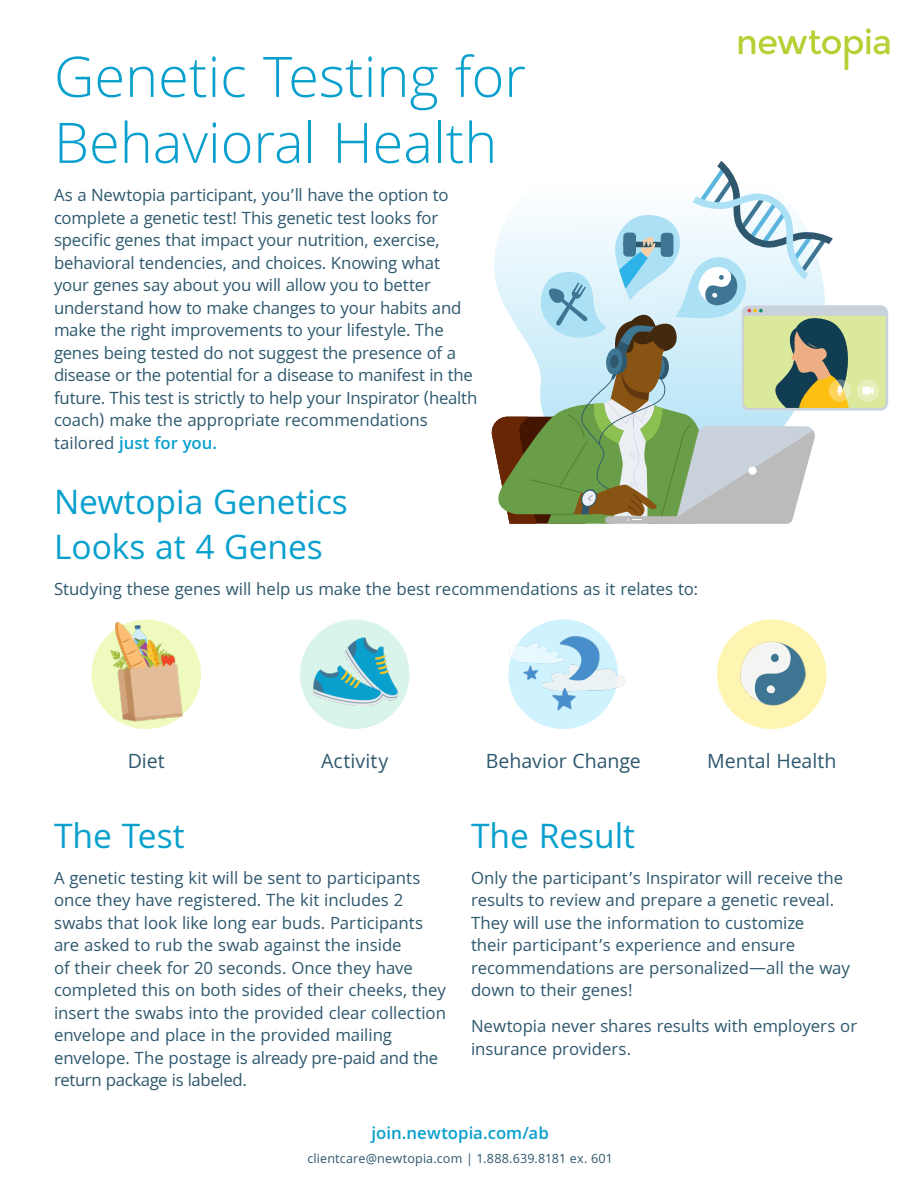
<style>
.page{position:relative;width:918px;height:1188px;background:#fff}
.page>*{position:absolute;margin:0;border:0;box-sizing:border-box;transform-origin:0 0}
.t1{font:300 60px/66px "Khula";color:#09a0ce}
.t2{font:36px/45px "Khula";color:#09a0ce}
.t3{font:21px "Khula";color:#2f586e}
.t4{font:18px/22.5px "Khula";color:#2f586e}
.t5{font:18px/22.5px "Khula";letter-spacing:-.01em;color:#2e596e}
.t6{font:600 18px "Khula";color:#09a0ce}
.t7{font:13.5px "Khula";letter-spacing:.01em;color:#2f586e}
.s1{font-weight:600;color:#09a0ce}
</style>
<div class="page">
<svg style="left:739px;top:28px;width:151px;height:42px"></svg>
<svg style="left:491px;top:161px;width:397px;height:363px"></svg>
<img style="left:508px;top:619px;width:118px;height:110px">
<img style="left:300px;top:619px;width:110px;height:110px">
<img style="left:91px;top:619px;width:110px;height:110px">
<img style="left:717px;top:619px;width:110px;height:110px">
<h1 class="t1" style="left:54px;top:50px;width:474px">Genetic Testing for<br>Behavioral Health</h1>
<p class="t5" style="left:54px;top:184px;width:425px">As a Newtopia participant, you’ll have the option to complete a genetic test! This genetic test looks for specific genes that impact your nutrition, exercise, behavioral tendencies, and choices. Knowing what your genes say about you will allow you to better understand how to make changes to your habits and make the right improvements to your lifestyle. The genes being tested do not suggest the presence of a disease or the potential for a disease to manifest in the future. This test is strictly to help your Inspirator (health coach) make the appropriate recommendations tailored <span class="s1">just for you.</span></p>
<h2 class="t2" style="left:54px;top:479px;width:295px">Newtopia Genetics<br>Looks at 4 Genes</h2>
<p class="t5" style="left:54px;top:578px;width:646px">Studying these genes will help us make the best recommendations as it relates to:</p>
<p class="t3" style="left:128px;top:748px;width:39px">Diet</p>
<p class="t3" style="left:321px;top:748px;width:69px">Activity</p>
<p class="t3" style="left:486px;top:748px;width:157px">Behavior Change</p>
<p class="t3" style="left:707px;top:748px;width:131px">Mental Health</p>
<h2 class="t2" style="left:54px;top:813px;width:132px">The Test</h2>
<p class="t4" style="left:54px;top:866px;width:394px">A genetic testing kit will be sent to participants once they have registered. The kit includes 2 swabs that look like long ear buds. Participants are asked to rub the swab against the inside<br>of their cheek for 20 seconds. Once they have completed this on both sides of their cheeks, they insert the swabs into the provided clear collection envelope and place in the provided mailing envelope. The postage is already pre-paid and the return package is labeled.</p>
<h2 class="t2" style="left:471px;top:813px;width:166px">The Result</h2>
<p class="t4" style="left:471px;top:866px;width:381px">Only the participant’s Inspirator will receive the results to review and prepare a genetic reveal.<br>They will use the information to customize<br>their participant’s experience and ensure recommendations are personalized—all the way down to their genes!</p>
<p class="t4" style="left:471px;top:1015px;width:388px">Newtopia never shares results with employers or insurance providers.</p>
<p class="t6" style="left:371px;top:1122px;width:179px">join.newtopia.com/ab</p>
<p class="t7" style="left:307px;top:1150px;width:307px">clientcare@newtopia.com | 1.888.639.8181 ex. 601</p>
</div>
